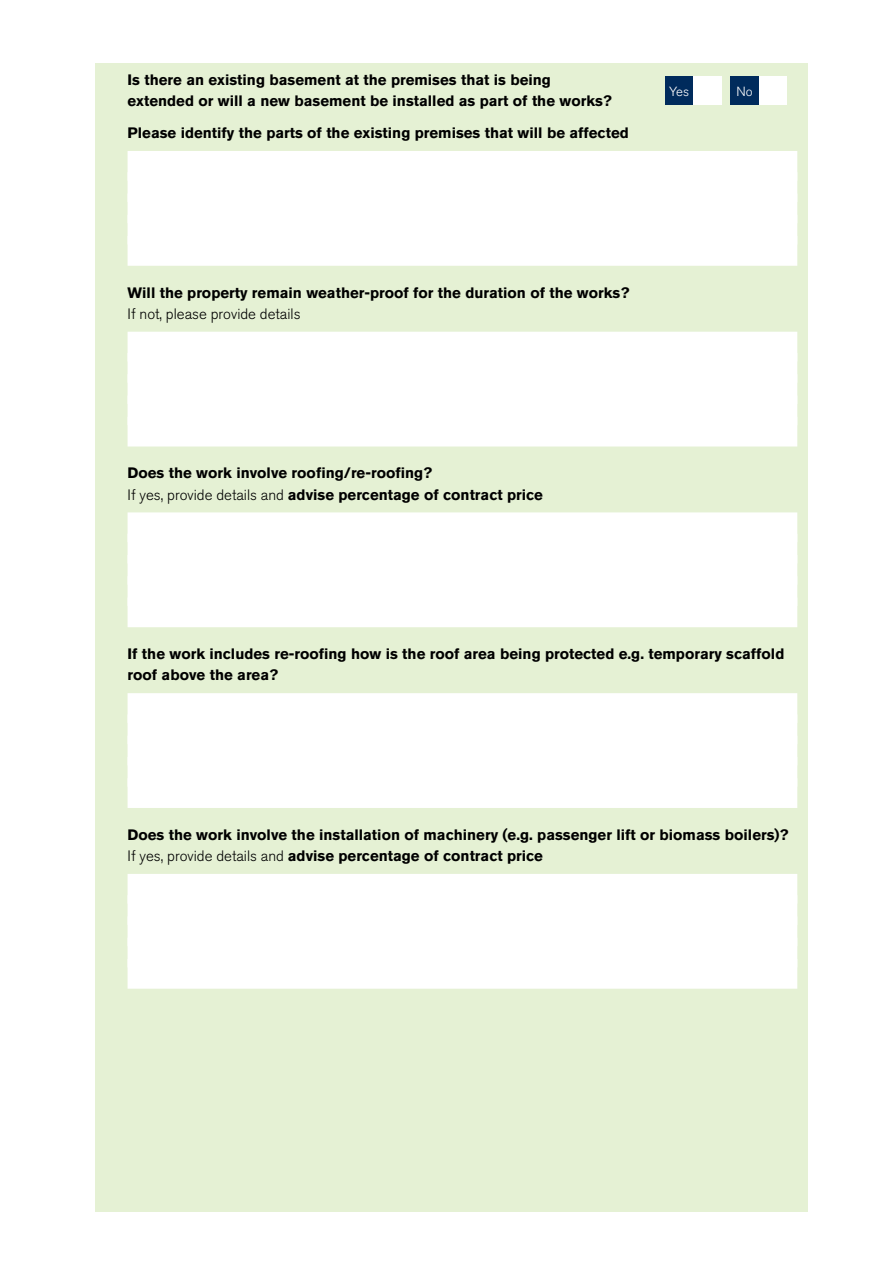
<style>
.page{position:relative;width:893px;height:1263px;background:#fff}
.page>*{position:absolute;margin:0;border:0;box-sizing:border-box;transform-origin:0 0}
.t1{font:700 15px/21.3px "Akzidenz Grotesk BQ";color:#000}
.t2{font:300 15px "Akzidenz Grotesk BQ";color:#000}
.t3{font:300 13.2px "Akzidenz Grotesk BQ";color:#fff}
.s1{font-weight:300}
</style>
<div class="page">
<div style="left:96px;top:64px;width:712px;height:1148px;background:#e5f1d4"></div>
<div style="left:128px;top:151px;width:669px;height:30px;background:#fff"></div>
<div style="left:128px;top:172px;width:669px;height:30px;background:#fff"></div>
<div style="left:128px;top:193px;width:669px;height:30px;background:#fff"></div>
<div style="left:128px;top:215px;width:669px;height:29px;background:#fff"></div>
<div style="left:128px;top:236px;width:669px;height:30px;background:#fff"></div>
<div style="left:128px;top:332px;width:669px;height:29px;background:#fff"></div>
<div style="left:128px;top:353px;width:669px;height:30px;background:#fff"></div>
<div style="left:128px;top:374px;width:669px;height:30px;background:#fff"></div>
<div style="left:128px;top:395px;width:669px;height:30px;background:#fff"></div>
<div style="left:128px;top:417px;width:669px;height:29px;background:#fff"></div>
<div style="left:128px;top:512px;width:669px;height:30px;background:#fff"></div>
<div style="left:128px;top:534px;width:669px;height:29px;background:#fff"></div>
<div style="left:128px;top:555px;width:669px;height:30px;background:#fff"></div>
<div style="left:128px;top:576px;width:669px;height:30px;background:#fff"></div>
<div style="left:128px;top:597px;width:669px;height:30px;background:#fff"></div>
<div style="left:128px;top:693px;width:669px;height:30px;background:#fff"></div>
<div style="left:128px;top:714px;width:669px;height:30px;background:#fff"></div>
<div style="left:128px;top:736px;width:669px;height:29px;background:#fff"></div>
<div style="left:128px;top:757px;width:669px;height:30px;background:#fff"></div>
<div style="left:128px;top:778px;width:669px;height:30px;background:#fff"></div>
<div style="left:128px;top:874px;width:669px;height:30px;background:#fff"></div>
<div style="left:128px;top:895px;width:669px;height:30px;background:#fff"></div>
<div style="left:128px;top:916px;width:669px;height:30px;background:#fff"></div>
<div style="left:128px;top:938px;width:669px;height:29px;background:#fff"></div>
<div style="left:128px;top:959px;width:669px;height:30px;background:#fff"></div>
<div style="left:759px;top:77px;width:28px;height:28px;background:#fff"></div>
<div style="left:665px;top:77px;width:28px;height:28px;background:#002b5c"></div>
<div style="left:730px;top:77px;width:29px;height:28px;background:#002b5c"></div>
<div style="left:693px;top:77px;width:28px;height:28px;background:#fff"></div>
<p class="t1" style="left:128px;top:69px;width:486px">Is there an existing basement at the premises that is being extended or will a new basement be installed as part of the works?</p>
<p class="t1" style="left:128px;top:122px;width:503px">Please identify the parts of the existing premises that will be affected</p>
<p class="t3" style="left:669px;top:84px;width:21px">Yes</p>
<p class="t3" style="left:736px;top:84px;width:18px">No</p>
<p class="t1" style="left:128px;top:282px;width:503px">Will the property remain weather-proof for the duration of the works?</p>
<p class="t2" style="left:128px;top:305px;width:175px">If not, please provide details</p>
<p class="t1" style="left:128px;top:462px;width:417px">Does the work involve roofing/re-roofing?<br><span class="s1">If yes, provide details and</span> advise percentage of contract price</p>
<p class="t1" style="left:128px;top:643px;width:658px">If the work includes re-roofing how is the roof area being protected e.g. temporary scaffold roof above the area?</p>
<p class="t1" style="left:128px;top:824px;width:662px">Does the work involve the installation of machinery (e.g. passenger lift or biomass boilers)?<br><span class="s1">If yes, provide details and</span> advise percentage of contract price</p>
</div>
